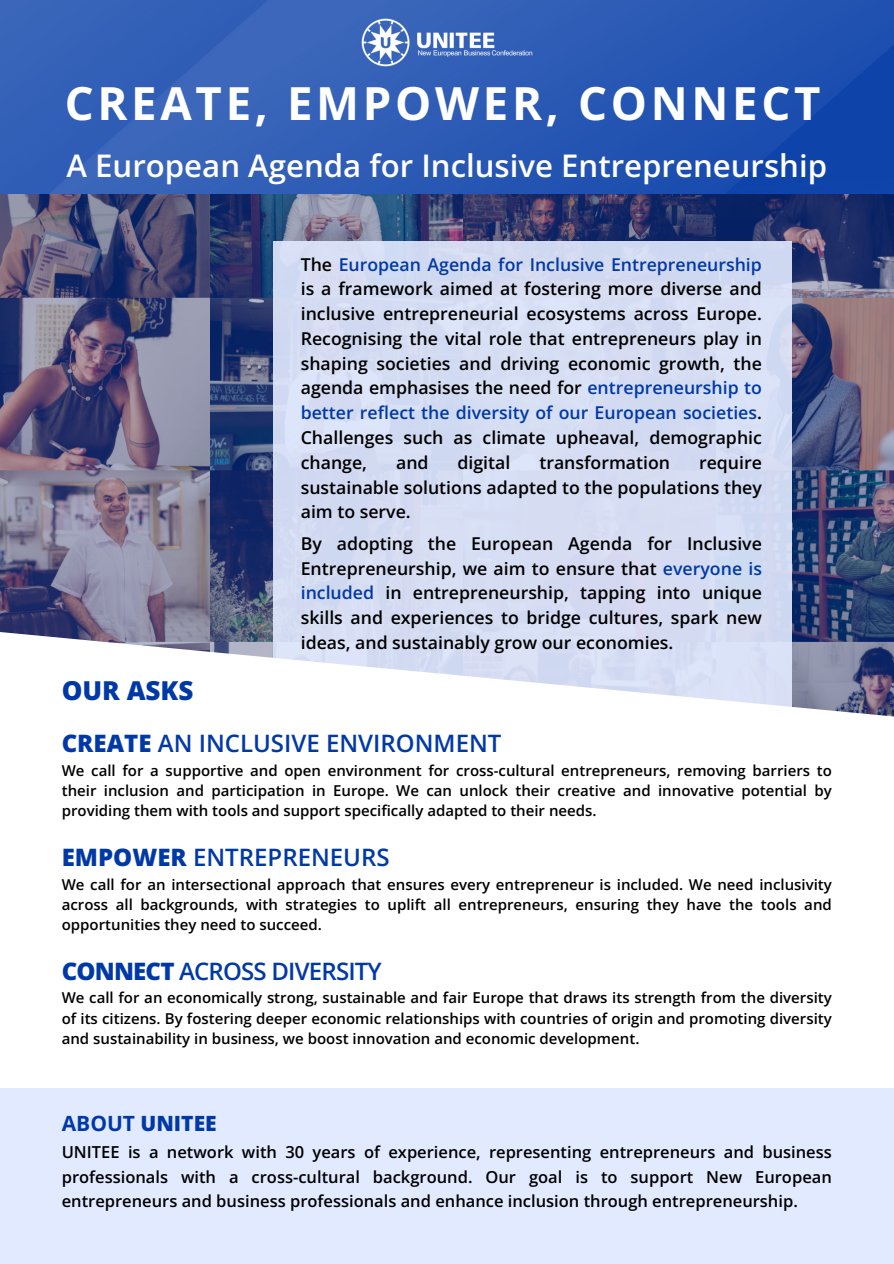
<style>
.page{position:relative;width:894px;height:1264px;background:#fff}
.page>*{position:absolute;margin:0;border:0;box-sizing:border-box;transform-origin:0 0}
.t1{font:700 45.6px "Open Sans";letter-spacing:.08em;color:#fff}
.t2{font:600 31.2px "Open Sans";color:#fff}
.t3{font:800 26.1px "Open Sans";color:#0039a6}
.t4{font:600 24px "Open Sans";color:#0039a6}
.t5{font:600 24px "Open Sans";letter-spacing:-.035em;color:#0039a6}
.t6{font:800 21px "Open Sans";color:#0039a6}
.t7{font:600 17.7px/24.8px "Open Sans";color:#000;text-align:justify}
.t8{font:600 16.5px/24.8px "Open Sans";color:#000;text-align:justify}
.t9{font:600 15px/20.2px "Open Sans";color:#000;text-align:justify}
.s1{color:#0039a6}
.s2{font-weight:800}
.s3{font-weight:700}
</style>
<div class="page">
<img style="left:0;top:0;width:893px;height:194px">
<img style="left:0;top:194px;width:893px;height:437px">
<div style="left:273px;top:242px;width:518px;height:475px;background:#d5dcf2"></div>
<svg style="left:0;top:631px;width:893px;height:86px;fill:#fff"></svg>
<div style="left:0;top:1088px;width:893px;height:175px;background:#e2eaff"></div>
<img style="left:361px;top:18px;width:172px;height:49px">
<p class="t1" style="left:65px;top:72px;width:757px">CREATE, EMPOWER, CONNECT</p>
<h3 class="t2" style="left:66px;top:143px;width:761px">A European Agenda for Inclusive Entrepreneurship</h3>
<p class="t7" style="left:301px;top:251px;width:462px">The <span class="s1">European Agenda for Inclusive Entrepreneurship </span>is a framework aimed at fostering more diverse and inclusive entrepreneurial ecosystems across Europe.<br>Recognising the vital role that entrepreneurs play in shaping societies and driving economic growth, the agenda emphasises the need for <span class="s1">entrepreneurship to better reflect the diversity of our European societies</span>.<br>Challenges such as climate upheaval, demographic change,</p>
<p class="t7" style="left:396px;top:449px;width:34px">and</p>
<p class="t7" style="left:457px;top:449px;width:54px">digital</p>
<p class="t7" style="left:539px;top:449px;width:132px">transformation</p>
<p class="t7" style="left:301px;top:449px;width:462px;text-indent:398px">require sustainable solutions adapted to the populations they aim to serve.</p>
<p class="t3" style="left:62px;top:672px;width:133px">OUR ASKS</p>
<p class="t7" style="left:301px;top:530px;width:462px">By adopting the European Agenda for Inclusive Entrepreneurship, we aim to ensure that <span class="s1">everyone is included</span> in entrepreneurship, tapping into unique skills and experiences to bridge cultures, spark new ideas, and sustainably grow our economies.</p>
<p class="t4" style="left:62px;top:726px;width:441px"><span class="s2">CREATE</span> AN INCLUSIVE ENVIRONMENT</p>
<h1 class="t9" style="left:62px;top:759px;width:771px">We call for a supportive and open environment for cross-cultural entrepreneurs, removing barriers to their inclusion and participation in Europe. We can unlock their creative and innovative potential by providing them with tools and support specifically adapted to their needs.</h1>
<h2 class="t4" style="left:62px;top:840px;width:329px"><span class="s2">EMPOWER</span> ENTREPRENEURS</h2>
<h4 class="t9" style="left:62px;top:873px;width:771px">We call for an intersectional approach that ensures every entrepreneur is included. We need inclusivity across all backgrounds, with strategies to uplift all entrepreneurs, ensuring they have the tools and opportunities they need to succeed.</h4>
<h4 class="t5" style="left:62px;top:954px;width:321px"><span class="s2">CONNECT</span> ACROSS DIVERSITY</h4>
<p class="t9" style="left:62px;top:987px;width:771px">We call for an economically strong, sustainable and fair Europe that draws its strength from the diversity of its citizens. By fostering deeper economic relationships with countries of origin and promoting diversity and sustainability in business, we boost innovation and economic development.</p>
<p class="t6" style="left:62px;top:1108px;width:156px"><span class="s3">ABOUT</span> UNITEE</p>
<p class="t8" style="left:62px;top:1139px;width:771px">UNITEE is a network with 30 years of experience, representing entrepreneurs and business professionals with a cross-cultural background. Our goal is to support New European entrepreneurs and business professionals and enhance inclusion through entrepreneurship.</p>
</div>
